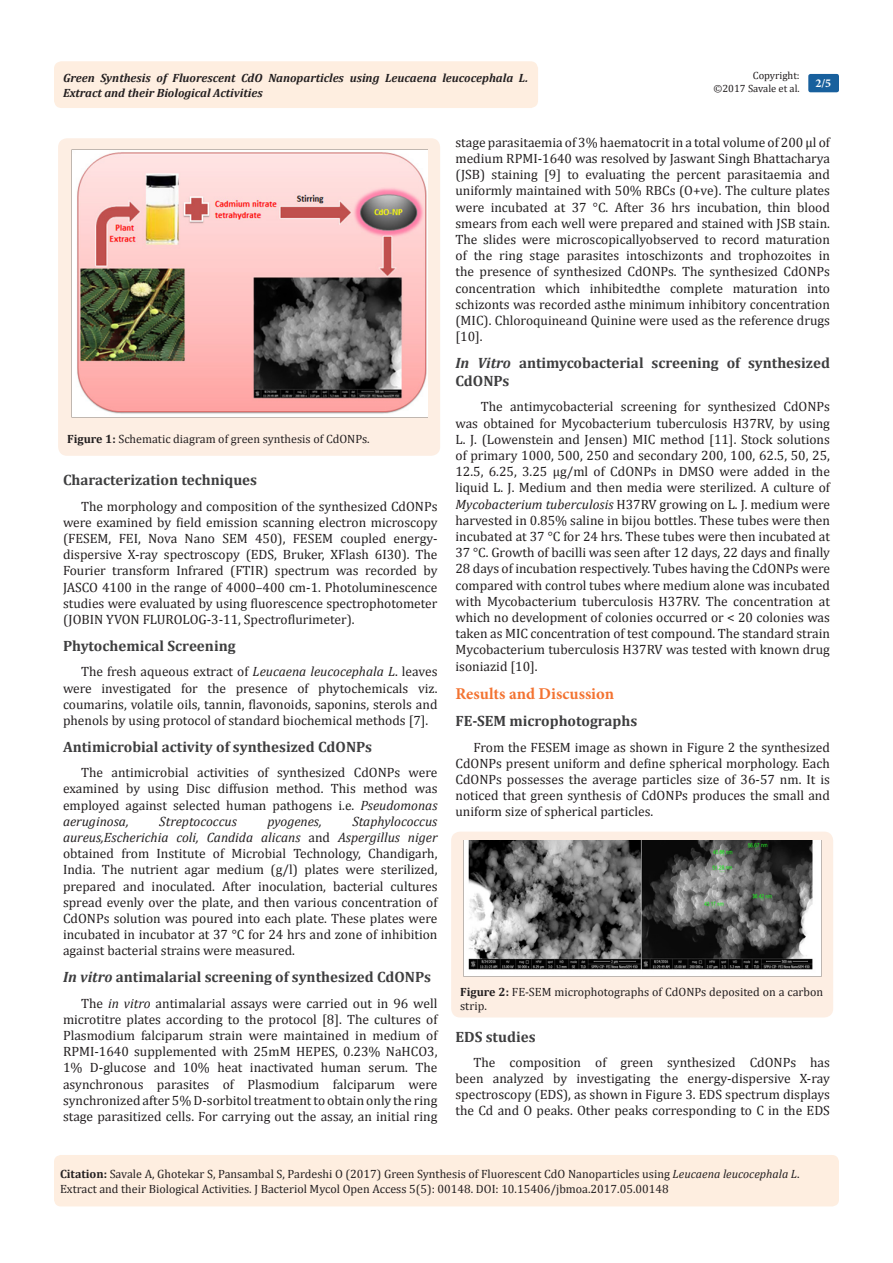
<style>
.page{position:relative;width:893px;height:1263px;background:#fff}
.page>*{position:absolute;margin:0;border:0;box-sizing:border-box;transform-origin:0 0}
.List_Paragraph{font:700 16.5px "Minion Pro";color:#f37331}
.List_Paragraph-2{font:700 15px/18px "Cambria";color:#3e3e3f}
.t1{font:13.5px/16.2px "Cambria";color:#231f20;text-align:justify}
.t2{font:italic 13.5px "Cambria";color:#231f20}
.Citation{font:12px/14.4px "Cambria";color:#231f20}
.t3{font:italic 700 12px/14.4px "Cambria";color:#231f20}
.t4{font:700 12px "Minion Pro";color:#fff}
.t5{font:10.5px/12.6px "Cambria";color:#231f20;text-align:right}
.s1{font-weight:700}
.s2{font-style:italic}
</style>
<div class="page">
<div style="left:54px;top:1155px;width:785px;height:51px;background:#feeee0;border-radius:7px"></div>
<div style="left:54px;top:61px;width:484px;height:47px;background:#feeee0;border-radius:8px"></div>
<div style="left:808px;top:74px;width:31px;height:18px;background:#18609d;border-radius:2px"></div>
<div style="left:58px;top:138px;width:382px;height:318px;background:#fdeee3;border-radius:9px"></div>
<img style="left:71px;top:150px;width:357px;height:268px">
<div style="left:451px;top:832px;width:382px;height:185px;background:#fdeee3;border-radius:9px"></div>
<img style="left:464px;top:841px;width:357px;height:135px">
<p class="t5" style="left:713px;top:69px;width:88px">Copyright:<br>©2017 Savale et al.</p>
<p class="t3" style="left:63px;top:70px;width:466px">Green Synthesis of Fluorescent CdO Nanoparticles using Leucaena leucocephala L.<br>Extract and their Biological Activities</p>
<p class="t4" style="left:815px;top:75px;width:17px">2/5</p>
<p class="Citation" style="left:67px;top:431px;width:304px"><span class="s1">Figure 1:</span> Schematic diagram of green synthesis of CdONPs.</p>
<p class="List_Paragraph-2" style="left:63px;top:471px;width:196px">Characterization techniques</p>
<p class="t1" style="left:63px;top:498px;width:376px;text-indent:18px">The morphology and composition of the synthesized CdONPs were examined by field emission scanning electron microscopy (FESEM, FEI, Nova Nano SEM 450), FESEM coupled energy&shy;dispersive X-ray spectroscopy (EDS, Bruker, XFlash 6I30). The Fourier transform Infrared (FTIR) spectrum was recorded by JASCO 4100 in the range of 4000–400 cm-1. Photoluminescence studies were evaluated by using fluorescence spectrophotometer (JOBIN YVON FLUROLOG-3-11, Spectroflurimeter).</p>
<p class="List_Paragraph-2" style="left:63px;top:636px;width:174px">Phytochemical Screening</p>
<p class="t1" style="left:63px;top:663px;width:376px;text-indent:18px">The fresh aqueous extract of <span class="s2">Leucaena leucocephala L</span>. leaves were investigated for the presence of phytochemicals viz. coumarins, volatile oils, tannin, flavonoids, saponins, sterols and phenols by using protocol of standard biochemical methods [7].</p>
<p class="List_Paragraph-2" style="left:63px;top:737px;width:311px">Antimicrobial activity of synthesized CdONPs</p>
<p class="t1" style="left:63px;top:764px;width:376px;text-indent:18px">The antimicrobial activities of synthesized CdONPs were examined by using Disc diffusion method. This method was employed against selected human pathogens i.e. <span class="s2">Pseudomonas aeruginosa,</span></p>
<p class="t1" style="left:63px;top:813px;width:376px;text-indent:289px"><span class="s2">Staphylococcus aureus,Escherichia coli, Candida alicans</span> and <span class="s2">Aspergillus niger </span>obtained from Institute of Microbial Technology, Chandigarh, India. The nutrient agar medium (g/l) plates were sterilized, prepared and inoculated. After inoculation, bacterial cultures spread evenly over the plate, and then various concentration of CdONPs solution was poured into each plate. These plates were incubated in incubator at 37 °C for 24 hrs and zone of inhibition against bacterial strains were measured.</p>
<p class="List_Paragraph-2" style="left:63px;top:968px;width:370px"><span class="s2">In vitro</span> antimalarial screening of synthesized CdONPs</p>
<p class="t1" style="left:63px;top:995px;width:376px;text-indent:18px">The <span class="s2">in vitro</span> antimalarial assays were carried out in 96 well microtitre plates according to the protocol [8]. The cultures of Plasmodium falciparum strain were maintained in medium of RPMI-1640 supplemented with 25mM HEPES, 0.23% NaHCO3, 1% D-glucose and 10% heat inactivated human serum. The asynchronous parasites of Plasmodium falciparum were synchronized after 5% D-sorbitol treatment to obtain only the ring stage parasitized cells. For carrying out the assay, an initial ring</p>
<p class="t2" style="left:159px;top:811px;width:79px">Streptococcus</p>
<p class="t2" style="left:267px;top:811px;width:56px">pyogenes,</p>
<p class="t1" style="left:455px;top:134px;width:376px">stage parasitaemia of 3% haematocrit in a total volume of 200 µl of medium RPMI-1640 was resolved by Jaswant Singh Bhattacharya (JSB) staining [9] to evaluating the percent parasitaemia and uniformly maintained with 50% RBCs (O+ve). The culture plates were incubated at 37 °C. After 36 hrs incubation, thin blood smears from each well were prepared and stained with JSB stain.<br>The slides were microscopicallyobserved to record maturation of the ring stage parasites intoschizonts and trophozoites in the presence of synthesized CdONPs. The synthesized CdONPs concentration which inhibitedthe complete maturation into schizonts was recorded asthe minimum inhibitory concentration (MIC). Chloroquineand Quinine were used as the reference drugs [10].</p>
<p class="List_Paragraph-2" style="left:455px;top:354px;width:376px"><span class="s2">In Vitro</span> antimycobacterial screening of synthesized<br>CdONPs</p>
<p class="t1" style="left:455px;top:399px;width:376px;text-indent:25px">The antimycobacterial screening for synthesized CdONPs was obtained for Mycobacterium tuberculosis H37RV, by using L. J. (Lowenstein and Jensen) MIC method [11]. Stock solutions of primary 1000, 500, 250 and secondary 200, 100, 62.5, 50, 25, 12.5, 6.25, 3.25 μg/ml of CdONPs in DMSO were added in the liquid L. J. Medium and then media were sterilized. A culture of <span class="s2">Mycobacterium tuberculosis</span> H37RV growing on L. J. medium were harvested in 0.85% saline in bijou bottles. These tubes were then incubated at 37 °C for 24 hrs. These tubes were then incubated at 37 °C. Growth of bacilli was seen after 12 days, 22 days and finally 28 days of incubation respectively. Tubes having the CdONPs were compared with control tubes where medium alone was incubated with Mycobacterium tuberculosis H37RV. The concentration at which no development of colonies occurred or &lt; 20 colonies was taken as MIC concentration of test compound. The standard strain Mycobacterium tuberculosis H37RV was tested with known drug isoniazid [10].</p>
<p class="List_Paragraph" style="left:455px;top:682px;width:160px">Results and Discussion</p>
<p class="List_Paragraph-2" style="left:455px;top:712px;width:183px">FE-SEM microphotographs</p>
<p class="t1" style="left:455px;top:739px;width:376px;text-indent:18px">From the FESEM image as shown in Figure 2 the synthesized CdONPs present uniform and define spherical morphology. Each CdONPs possesses the average particles size of 36-57 nm. It is noticed that green synthesis of CdONPs produces the small and uniform size of spherical particles.</p>
<p class="Citation" style="left:460px;top:984px;width:365px"><span class="s1">Figure 2:</span> FE-SEM microphotographs of CdONPs deposited on a carbon strip.</p>
<p class="List_Paragraph-2" style="left:455px;top:1027px;width:82px">EDS studies</p>
<p class="t1" style="left:455px;top:1054px;width:376px;text-indent:18px">The composition of green synthesized CdONPs has been analyzed by investigating the energy-dispersive X-ray spectroscopy (EDS), as shown in Figure 3. EDS spectrum displays the Cd and O peaks. Other peaks corresponding to C in the EDS</p>
<p class="Citation" style="left:60px;top:1167px;width:741px"><span class="s1">Citation:</span> Savale A, Ghotekar S, Pansambal S, Pardeshi O (2017) Green Synthesis of Fluorescent CdO Nanoparticles using <span class="s2">Leucaena leucocephala L</span>.<br>Extract and their Biological Activities. J Bacteriol Mycol Open Access 5(5): 00148. DOI: 10.15406/jbmoa.2017.05.00148</p>
</div>
